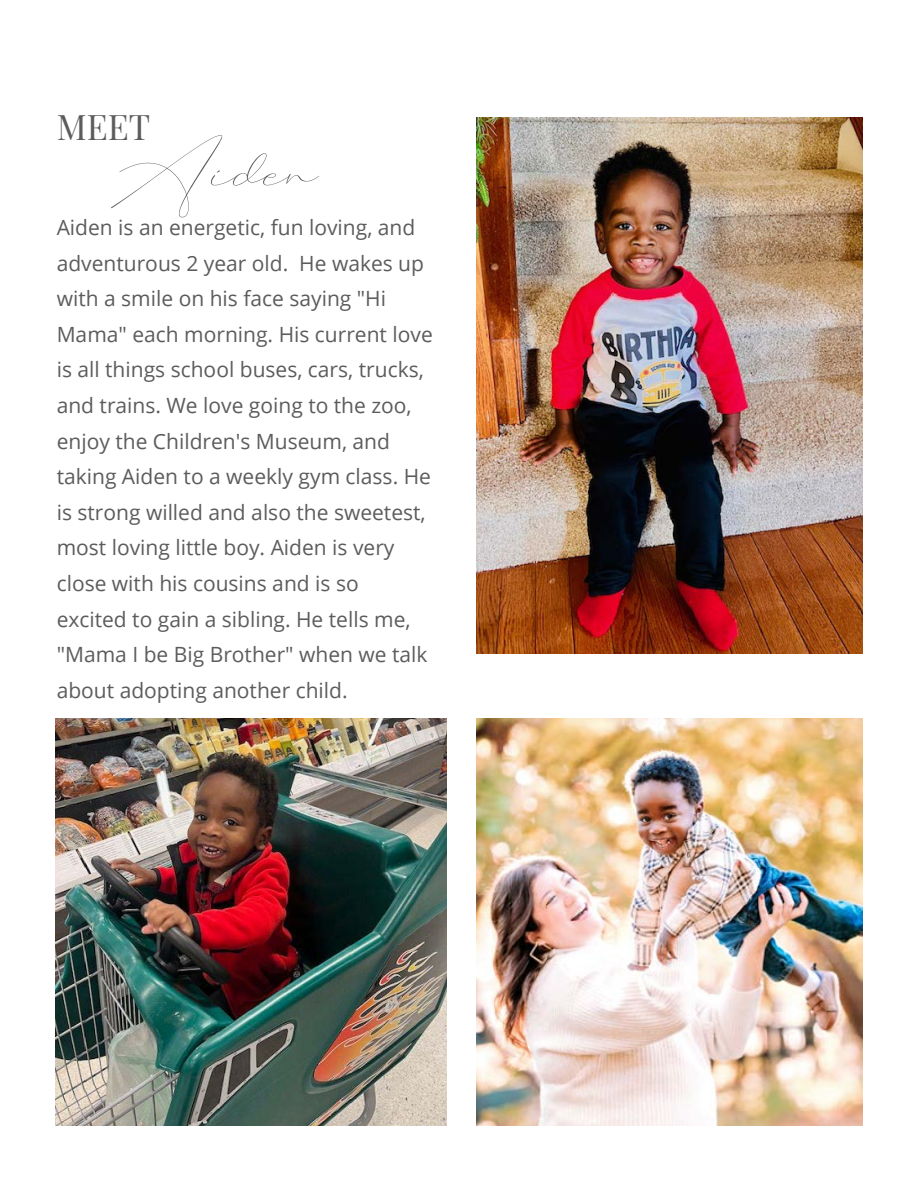
<style>
.page{position:relative;width:918px;height:1188px;background:#fff}
.page>*{position:absolute;margin:0;border:0;box-sizing:border-box;transform-origin:0 0}
.t1{font:90px "Botterill Signature";color:#5d5c5d}
.t2{font:34.5px "Playfair Display";color:#5d5c5d}
.t3{font:21px/35.5px "Open Sans";color:#5d5c5d}
</style>
<div class="page">
<img style="left:477px;top:117px;width:385px;height:537px">
<img style="left:56px;top:719px;width:391px;height:407px">
<img style="left:477px;top:719px;width:385px;height:407px">
<h2 class="t2" style="left:57px;top:100px;width:95px">MEET</h2>
<h1 class="t1" style="left:109px;top:126px;width:211px">Aiden</h1>
<p class="t3" style="left:57px;top:209px;width:378px">Aiden is an energetic, fun loving, and adventurous 2 year old. He wakes up with a smile on his face saying "Hi Mama" each morning. His current love is all things school buses, cars, trucks, and trains. We love going to the zoo, enjoy the Children's Museum, and taking Aiden to a weekly gym class. He is strong willed and also the sweetest, most loving little boy. Aiden is very close with his cousins and is so excited to gain a sibling. He tells me, "Mama I be Big Brother" when we talk about adopting another child.</p>
</div>
